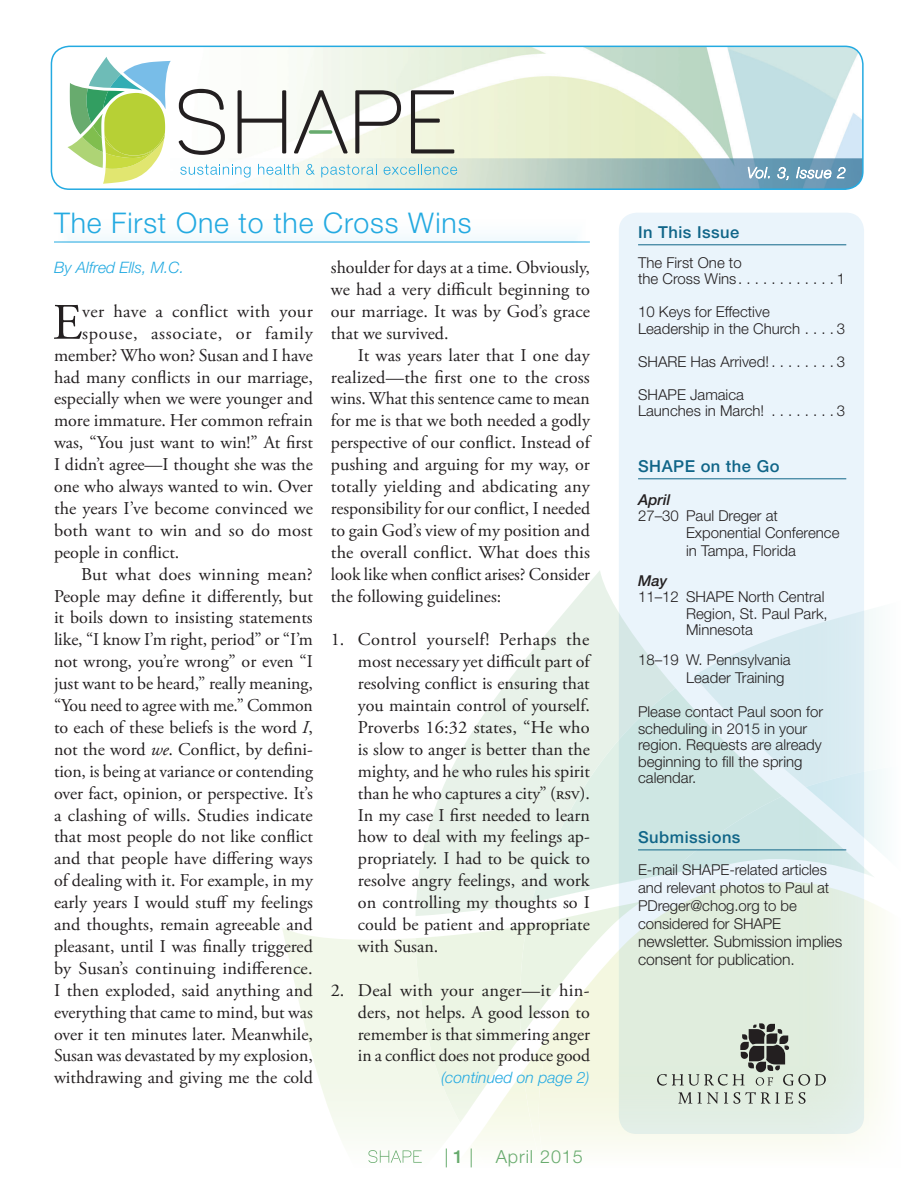
<style>
.page{position:relative;width:918px;height:1188px;background:#fff}
.page>*{position:absolute;margin:0;border:0;box-sizing:border-box;transform-origin:0 0}
.t1{font:51px "Adobe Garamond Pro";color:#231f20}
.t2{font:300 28.5px "Helvetica Neue LT Std";letter-spacing:.03em;color:#24aae1}
.t3{font:18px/21.9px "Adobe Garamond Pro";color:#231f20;text-align:justify}
.t4{font:18px "Adobe Garamond Pro";letter-spacing:.035em;color:#231f20}
.t5{font:18px "Adobe Garamond Pro";letter-spacing:.02em;color:#231f20}
.t6{font:300 18px "Helvetica Neue LT Std";letter-spacing:.05em;color:#68ab6e}
.t7{font:500 18px "Helvetica Neue LT Std";color:#68ab6e}
.t8{font:500 16.5px "Helvetica Neue LT Std";letter-spacing:.03em;color:#106588}
.t9{font:300 15.75px/18px "Helvetica Neue LT Std";letter-spacing:-.005em;color:#231f20}
.t10{font:italic 300 15.75px "Helvetica Neue LT Std";color:#24aae1}
.t11{font:300 15px/16.5px "Helvetica Neue LT Std";color:#231f20}
.t12{font:italic 500 15px "Helvetica Neue LT Std";color:#231f20}
.s1{font-style:italic}
</style>
<div class="page">
<svg style="left:455px;top:571px;width:164px;height:192px"></svg>
<div style="left:532px;top:688px;width:87px;height:75px;background:#e8f2e9"></div>
<svg style="left:282px;top:928px;width:86px;height:131px;fill:#f2f8ea"></svg>
<svg style="left:313px;top:1059px;width:55px;height:79px;fill:#f4f9ed"></svg>
<svg style="left:619px;top:213px;width:245px;height:921px;background:#e5f1f7"></svg>
<div style="left:54px;top:212px;width:536px;height:30px;background:#fbfdfe"></div>
<img style="left:51px;top:46px;width:812px;height:143px">
<div style="left:51px;top:46px;width:813px;height:144px;border:2px solid #24aae1;border-radius:18px"></div>
<svg style="left:747px;top:167px;width:23px;height:20px"></svg>
<svg style="left:777px;top:167px;width:12px;height:14px"></svg>
<svg style="left:796px;top:167px;width:50px;height:12px"></svg>
<hr style="left:54px;top:242px;width:536px;height:1px;background:#24aae1">
<hr style="left:638px;top:245px;width:208px;height:1px;background:#106588">
<hr style="left:638px;top:479px;width:208px;height:1px;background:#106588">
<svg style="left:179px;top:89px;width:46px;height:66px"></svg>
<svg style="left:238px;top:90px;width:48px;height:63px"></svg>
<svg style="left:294px;top:90px;width:54px;height:63px"></svg>
<svg style="left:355px;top:90px;width:46px;height:63px"></svg>
<svg style="left:411px;top:90px;width:43px;height:63px;background:#c1c3b5"></svg>
<svg style="left:309px;top:130px;width:23px;height:4px"></svg>
<svg style="left:180px;top:164px;width:71px;height:14px"></svg>
<svg style="left:258px;top:164px;width:41px;height:11px"></svg>
<svg style="left:306px;top:164px;width:9px;height:11px"></svg>
<svg style="left:321px;top:164px;width:56px;height:13px"></svg>
<svg style="left:384px;top:164px;width:73px;height:11px"></svg>
<svg style="left:67px;top:57px;width:104px;height:127px"></svg>
<svg style="left:368px;top:763px;width:514px;height:405px"></svg>
<h2 class="t2" style="left:54px;top:206px;width:419px">The First One to the Cross Wins</h2>
<p class="t10" style="left:54px;top:258px;width:132px">By Alfred Ells, M.C.</p>
<h1 class="t1" style="left:52px;top:292px;width:31px">E</h1>
<p class="t5" style="left:82px;top:300px;width:232px">ver have a conflict with your</p>
<p class="t4" style="left:82px;top:322px;width:232px">spouse, associate, or family</p>
<p class="t3" style="left:54px;top:345px;width:261px">member? Who won? Susan and I have</p>
<p class="t3" style="left:54px;top:366px;width:261px">had many conflicts in our marriage,</p>
<p class="t3" style="left:54px;top:388px;width:260px">especially when we were younger and</p>
<p class="t3" style="left:54px;top:410px;width:260px">more immature. Her common refrain</p>
<p class="t3" style="left:54px;top:432px;width:260px">was, “You just want to win!” At first</p>
<p class="t3" style="left:54px;top:454px;width:260px">I didn’t agree—I thought she was the</p>
<p class="t3" style="left:54px;top:476px;width:260px">one who always wanted to win. Over</p>
<p class="t3" style="left:54px;top:498px;width:261px">the years I’ve become convinced we</p>
<p class="t3" style="left:54px;top:520px;width:260px">both want to win and so do most</p>
<p class="t3" style="left:54px;top:542px;width:127px">people in conflict.</p>
<p class="t3" style="left:81px;top:564px;width:233px">But what does winning mean?</p>
<p class="t3" style="left:54px;top:585px;width:260px">People may define it differently, but</p>
<p class="t3" style="left:54px;top:607px;width:260px">it boils down to insisting statements</p>
<p class="t3" style="left:54px;top:629px;width:260px">like, “I know I’m right, period” or “I’m</p>
<p class="t3" style="left:54px;top:651px;width:260px">not wrong, you’re wrong” or even “I</p>
<p class="t3" style="left:54px;top:673px;width:261px">just want to be heard,” really meaning,</p>
<p class="t3" style="left:54px;top:695px;width:260px">“You need to agree with me.” Common</p>
<p class="t3" style="left:54px;top:717px;width:260px">to each of these beliefs is the word <span class="s1">I</span>,</p>
<p class="t3" style="left:54px;top:739px;width:260px">not the word <span class="s1">we</span>. Conflict, by defini-</p>
<p class="t3" style="left:54px;top:761px;width:260px">tion, is being at variance or contending</p>
<p class="t3" style="left:54px;top:783px;width:260px">over fact, opinion, or perspective. It’s</p>
<p class="t3" style="left:54px;top:804px;width:260px">a clashing of wills. Studies indicate</p>
<p class="t3" style="left:54px;top:826px;width:260px">that most people do not like conflict</p>
<p class="t3" style="left:54px;top:848px;width:260px">and that people have differing ways</p>
<p class="t3" style="left:54px;top:870px;width:260px">of dealing with it. For example, in my</p>
<p class="t3" style="left:54px;top:892px;width:261px">early years I would stuff my feelings</p>
<p class="t3" style="left:54px;top:914px;width:260px">and thoughts, remain agreeable and</p>
<p class="t3" style="left:54px;top:936px;width:260px">pleasant, until I was finally triggered</p>
<p class="t3" style="left:54px;top:958px;width:260px">by Susan’s continuing indifference.</p>
<p class="t3" style="left:54px;top:980px;width:260px">I then exploded, said anything and</p>
<p class="t3" style="left:54px;top:1002px;width:260px">everything that came to mind, but was</p>
<p class="t3" style="left:54px;top:1023px;width:260px">over it ten minutes later. Meanwhile,</p>
<p class="t3" style="left:54px;top:1045px;width:260px">Susan was devastated by my explosion,</p>
<p class="t3" style="left:54px;top:1067px;width:260px">withdrawing and giving me the cold</p>
<p class="t3" style="left:331px;top:257px;width:261px">shoulder for days at a time. Obviously, we had a very difficult beginning to our marriage. It was by God’s grace that we survived.</p>
<p class="t3" style="left:331px;top:345px;width:261px;text-indent:27px">It was years later that I one day realized—the first one to the cross wins. What this sentence came to mean for me is that we both needed a godly perspective of our conflict. Instead of pushing and arguing for my way, or totally yielding and abdicating any responsibility for our conflict, I needed to gain God’s view of my position and the overall conflict. What does this look like when conflict arises? Consider the following guidelines:</p>
<p class="t3" style="left:358px;top:629px;width:234px;text-indent:-27px">1. Control yourself! Perhaps the most necessary yet difficult part of resolving conflict is ensuring that you maintain control of yourself.<br>Proverbs 16:32 states, “He who is slow to anger is better than the mighty, and he who rules his spirit than he who captures a city” (rsv).<br>In my case I first needed to learn how to deal with my feelings ap&shy;propriately. I had to be quick to resolve angry feelings, and work on controlling my thoughts so I could be patient and appropriate with Susan.</p>
<p class="t3" style="left:358px;top:980px;width:234px;text-indent:-27px">2. Deal with your anger—it hin&shy;ders, not helps. A good lesson to remember is that simmering anger in a conflict does not produce good</p>
<p class="t10" style="left:441px;top:1068px;width:150px">(continued on page 2)</p>
<p class="t7" style="left:453px;top:1146px;width:12px">1</p>
<p class="t6" style="left:496px;top:1146px;width:89px">April 2015</p>
<p class="t8" style="left:638px;top:222px;width:103px">In This Issue</p>
<p class="t11" style="left:638px;top:254px;width:208px">The First One to<br>the Cross Wins . . . . . . . . . . . 1</p>
<p class="t11" style="left:638px;top:303px;width:208px">10 Keys for Effective<br>Leadership in the Church . . . 3</p>
<p class="t11" style="left:638px;top:353px;width:208px">SHARE Has Arrived! . . . . . . . 3</p>
<p class="t11" style="left:638px;top:386px;width:208px">SHAPE Jamaica<br>Launches in March! . . . . . . . 3</p>
<p class="t8" style="left:638px;top:456px;width:143px">SHAPE on the Go</p>
<p class="t12" style="left:638px;top:490px;width:34px">April</p>
<p class="t11" style="left:686px;top:507px;width:155px;text-indent:-48px">27–30 Paul Dreger at<br>Exponential Conference</p>
<p class="t11" style="left:686px;top:542px;width:111px">in Tampa, Florida</p>
<p class="t12" style="left:638px;top:572px;width:31px">May</p>
<p class="t11" style="left:686px;top:588px;width:143px;text-indent:-48px">11–12 SHAPE North Central<br>Region, St. Paul Park,<br>Minnesota</p>
<p class="t11" style="left:686px;top:651px;width:106px;line-height:18px;text-indent:-48px">18–19 W. Pennsylvania<br>Leader Training</p>
<p class="t11" style="left:638px;top:703px;width:187px">Please contact Paul soon for scheduling in 2015 in your region. Requests are already beginning to fill the spring calendar.</p>
<p class="t8" style="left:638px;top:827px;width:104px">Submissions</p>
<p class="t11" style="left:638px;top:861px;width:193px;line-height:18px">E-mail SHAPE-related articles and relevant photos to Paul at<br>PDreger@chog. org to be considered for SHAPE</p>
<p class="t9" style="left:638px;top:932px;width:206px">newsletter. Submission implies consent for publication.</p>
</div>
